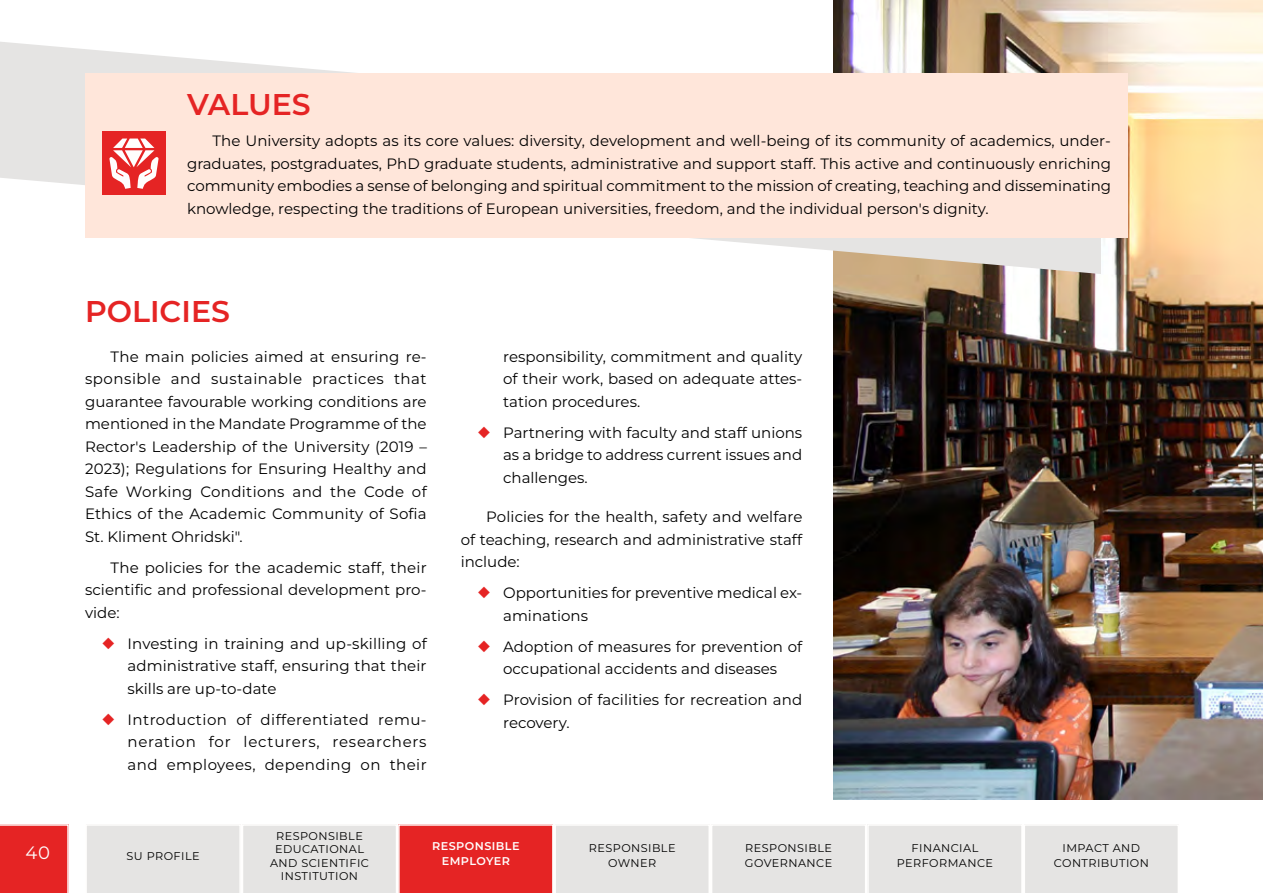
<style>
.page{position:relative;width:1263px;height:893px;background:#fff}
.page>*{position:absolute;margin:0;border:0;box-sizing:border-box;transform-origin:0 0}
.t1{font:600 30px "Montserrat";color:#e52424}
.t2{font:18px "Montserrat";color:#fffefd}
.t3{font:15px/22.5px "Montserrat";color:#000;text-align:justify}
.t4{font:11.25px/15px "Montserrat";letter-spacing:.04em;color:#000;text-align:center}
.t5{font:600 11.25px/15px "Montserrat";letter-spacing:.04em;color:#fffefd;text-align:center}
.s1{font-size:21px;color:#e52424}
</style>
<div class="page">
<svg style="left:87px;top:824px;width:1091px;height:69px;background:#e6cac9"></svg>
<div style="left:0;top:824px;width:69px;height:69px;background:#e52424"></div>
<img style="left:833px;top:0;width:430px;height:799px">
<svg style="left:0;top:42px;width:1101px;height:232px"></svg>
<div style="left:85px;top:74px;width:1043px;height:164px;background:#ffe6da"></div>
<div style="left:102px;top:131px;width:64px;height:64px;background:#e52424"></div>
<svg style="left:109px;top:139px;width:50px;height:50px"></svg>
<h1 class="t1" style="left:187px;top:83px;width:125px">VALUES</h1>
<p class="t3" style="left:187px;top:129px;width:926px;text-indent:26px">The University adopts as its core values: diversity, development and well-being of its community of academics, under&shy;graduates, postgraduates, PhD graduate students, administrative and support staff. This active and continuously enriching community embodies a sense of belonging and spiritual commitment to the mission of creating, teaching and disseminating knowledge, respecting the traditions of European universities, freedom, and the individual person's dignity.</p>
<h1 class="t1" style="left:85px;top:290px;width:146px">POLICIES</h1>
<p class="t3" style="left:85px;top:344px;width:343px;text-indent:26px">The main policies aimed at ensuring re&shy;sponsible and sustainable practices that guarantee favourable working conditions are mentioned in the Mandate Programme of the Rector's Leadership of the University (2019 – 2023); Regulations for Ensuring Healthy and Safe Working Conditions and the Code of Ethics of the Academic Community of Sofia St. Kliment Ohridski".</p>
<p class="t3" style="left:85px;top:555px;width:343px;text-indent:26px">The policies for the academic staff, their scientific and professional development pro&shy;vide:</p>
<p class="t3" style="left:128px;top:631px;width:301px;text-indent:-26px"><span class="s1">◆</span> Investing in training and up-skilling of administrative staff, ensuring that their skills are up-to-date</p>
<p class="t3" style="left:128px;top:707px;width:301px;text-indent:-26px"><span class="s1">◆</span> Introduction of differentiated remu&shy;neration for lecturers, researchers and employees, depending on their</p>
<p class="t3" style="left:503px;top:344px;width:301px">responsibility, commitment and quality of their work, based on adequate attes&shy;tation procedures.</p>
<p class="t3" style="left:503px;top:420px;width:301px;text-indent:-26px"><span class="s1">◆</span> Partnering with faculty and staff unions as a bridge to address current issues and challenges.</p>
<p class="t3" style="left:461px;top:505px;width:343px;text-indent:26px">Policies for the health, safety and welfare of teaching, research and administrative staff include:</p>
<p class="t3" style="left:503px;top:581px;width:301px;text-indent:-26px"><span class="s1">◆</span> Opportunities for preventive medical ex&shy;aminations</p>
<p class="t3" style="left:478px;top:634px;width:326px;text-align:center"><span class="s1">◆</span> Adoption of measures for prevention of occupational accidents and diseases</p>
<p class="t3" style="left:503px;top:688px;width:301px;text-indent:-26px"><span class="s1">◆</span> Provision of facilities for recreation and recovery.</p>
<p class="t2" style="left:26px;top:840px;width:26px">40</p>
<p class="t4" style="left:127px;top:848px;width:75px">SU PROFILE</p>
<p class="t4" style="left:270px;top:828px;width:100px;line-height:13.5px">RESPONSIBLE<br>EDUCATIONAL<br>AND SCIENTIFIC<br>INSTITUTION</p>
<p class="t5" style="left:432px;top:838px;width:89px">RESPONSIBLE<br>EMPLOYER</p>
<p class="t4" style="left:589px;top:840px;width:88px">RESPONSIBLE<br>OWNER</p>
<p class="t4" style="left:897px;top:840px;width:98px">FINANCIAL<br>PERFORMANCE</p>
<p class="t4" style="left:1054px;top:840px;width:97px">IMPACT AND<br>CONTRIBUTION</p>
<p class="t4" style="left:745px;top:840px;width:89px;text-align:left">RESPONSIBLE<br>GOVERNANCE</p>
</div>
